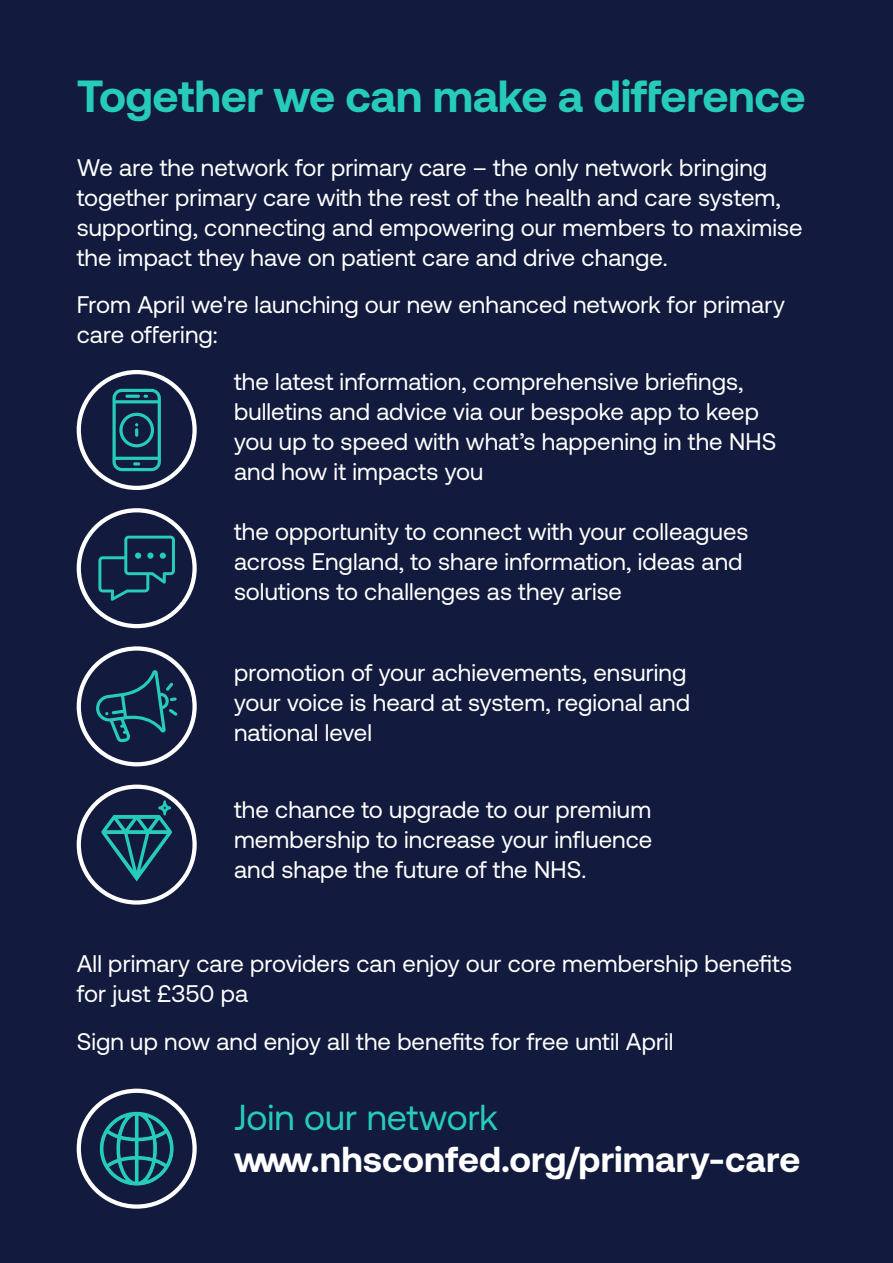
<style>
.page{position:relative;width:893px;height:1263px;background:#121a3d}
.page>*{position:absolute;margin:0;border:0;box-sizing:border-box;transform-origin:0 0}
.Paragraph_Style_4{font:700 45px "Aeonik";letter-spacing:-.01em;color:#26ccb8}
.Paragraph_Style_4-2{font:700 36px/42px "Aeonik";color:#fff}
.Paragraph_Style_1{font:24px/30px "Aeonik";letter-spacing:.005em;color:#fff}
.s1{font-weight:400;color:#26ccb8}
</style>
<div class="page">
<div style="left:77px;top:646px;width:120px;height:120px;border:4px solid #fff;border-radius:50%"></div>
<svg style="left:96px;top:670px;width:82px;height:72px"></svg>
<div style="left:77px;top:1089px;width:120px;height:120px;border:4px solid #fff;border-radius:50%"></div>
<svg style="left:99px;top:1111px;width:75px;height:75px"></svg>
<div style="left:77px;top:784px;width:120px;height:121px;border:4px solid #fff;border-radius:50%"></div>
<svg style="left:101px;top:800px;width:71px;height:81px"></svg>
<div style="left:77px;top:370px;width:120px;height:120px;border:4px solid #fff;border-radius:50%"></div>
<svg style="left:112px;top:389px;width:49px;height:82px"></svg>
<div style="left:77px;top:508px;width:120px;height:120px;border:4px solid #fff;border-radius:50%"></div>
<svg style="left:98px;top:536px;width:77px;height:65px"></svg>
<p class="Paragraph_Style_4" style="left:77px;top:71px;width:730px">Together we can make a difference</p>
<p class="Paragraph_Style_1" style="left:77px;top:153px;width:727px">We are the network for primary care – the only network bringing together primary care with the rest of the health and care system, supporting, connecting and empowering our members to maximise the impact they have on patient care and drive change.</p>
<p class="Paragraph_Style_1" style="left:77px;top:290px;width:710px">From April we're launching our new enhanced network for primary care offering:</p>
<p class="Paragraph_Style_1" style="left:234px;top:367px;width:544px">the latest information, comprehensive briefings, bulletins and advice via our bespoke app to keep you up to speed with what’s happening in the NHS and how it impacts you</p>
<p class="Paragraph_Style_1" style="left:234px;top:517px;width:516px">the opportunity to connect with your colleagues across England, to share information, ideas and solutions to challenges as they arise</p>
<p class="Paragraph_Style_1" style="left:234px;top:658px;width:457px">promotion of your achievements, ensuring your voice is heard at system, regional and national level</p>
<p class="Paragraph_Style_1" style="left:234px;top:795px;width:420px;text-align:justify">the chance to upgrade to our premium membership to increase your influence and shape the future of the NHS.</p>
<p class="Paragraph_Style_1" style="left:77px;top:949px;width:717px">All primary care providers can enjoy our core membership benefits for just £350 pa</p>
<p class="Paragraph_Style_1" style="left:77px;top:1026px;width:598px">Sign up now and enjoy all the benefits for free until April</p>
<p class="Paragraph_Style_4-2" style="left:234px;top:1096px;width:568px"><span class="s1">Join our network </span>www.nhsconfed.org/primary-care</p>
</div>
